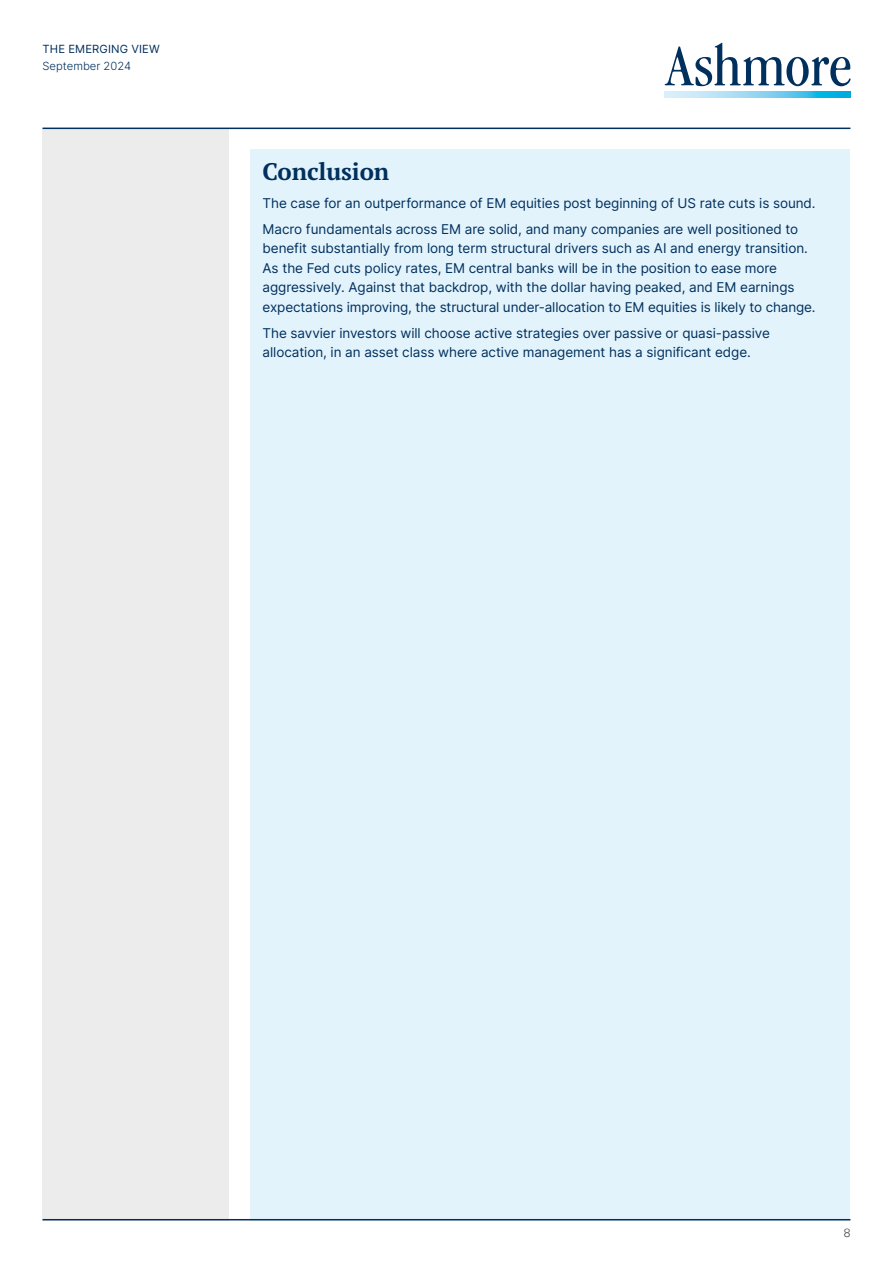
<style>
.page{position:relative;width:893px;height:1263px;background:#fff}
.page>*{position:absolute;margin:0;border:0;box-sizing:border-box;transform-origin:0 0}
.t1{font:700 24px "PT Serif Pro";letter-spacing:-.005em;color:#00305d}
.t2{font:13.5px/19.5px "Inter";letter-spacing:-.005em;color:#00305d}
.t3{font:300 12px "Univers Com 45";color:#4a4a49}
.t4{font:11.25px "Inter";letter-spacing:.01em;color:#00305d}
.t5{font:300 11.25px "Inter";color:#00305d}
</style>
<div class="page">
<div style="left:43px;top:128px;width:186px;height:1092px;background:#ececec"></div>
<svg style="left:665px;top:43px;width:185px;height:43px"></svg>
<svg style="left:665px;top:92px;width:185px;height:6px"></svg>
<hr style="left:43px;top:128px;width:807px;height:1px;background:#00305d">
<div style="left:250px;top:149px;width:599px;height:1071px;background:#e3f3fc"></div>
<hr style="left:43px;top:1219px;width:807px;height:1px;background:#00305d">
<p class="t4" style="left:43px;top:41px;width:119px">THE EMERGING VIEW</p>
<p class="t5" style="left:43px;top:58px;width:90px">September 2024</p>
<h1 class="t1" style="left:263px;top:156px;width:128px">Conclusion</h1>
<p class="t2" style="left:263px;top:190px;width:555px;line-height:26px">The case for an outperformance of EM equities post beginning of US rate cuts is sound.<br>Macro fundamentals across EM are solid, and many companies are well positioned to</p>
<p class="t2" style="left:263px;top:238px;width:555px">benefit substantially from long term structural drivers such as AI and energy transition.<br>As the Fed cuts policy rates, EM central banks will be in the position to ease more aggressively. Against that backdrop, with the dollar having peaked, and EM earnings expectations improving, the structural under-allocation to EM equities is likely to change.</p>
<p class="t2" style="left:263px;top:323px;width:509px">The savvier investors will choose active strategies over passive or quasi-passive allocation, in an asset class where active management has a significant edge.</p>
<p class="t3" style="left:844px;top:1226px;width:8px">8</p>
</div>
